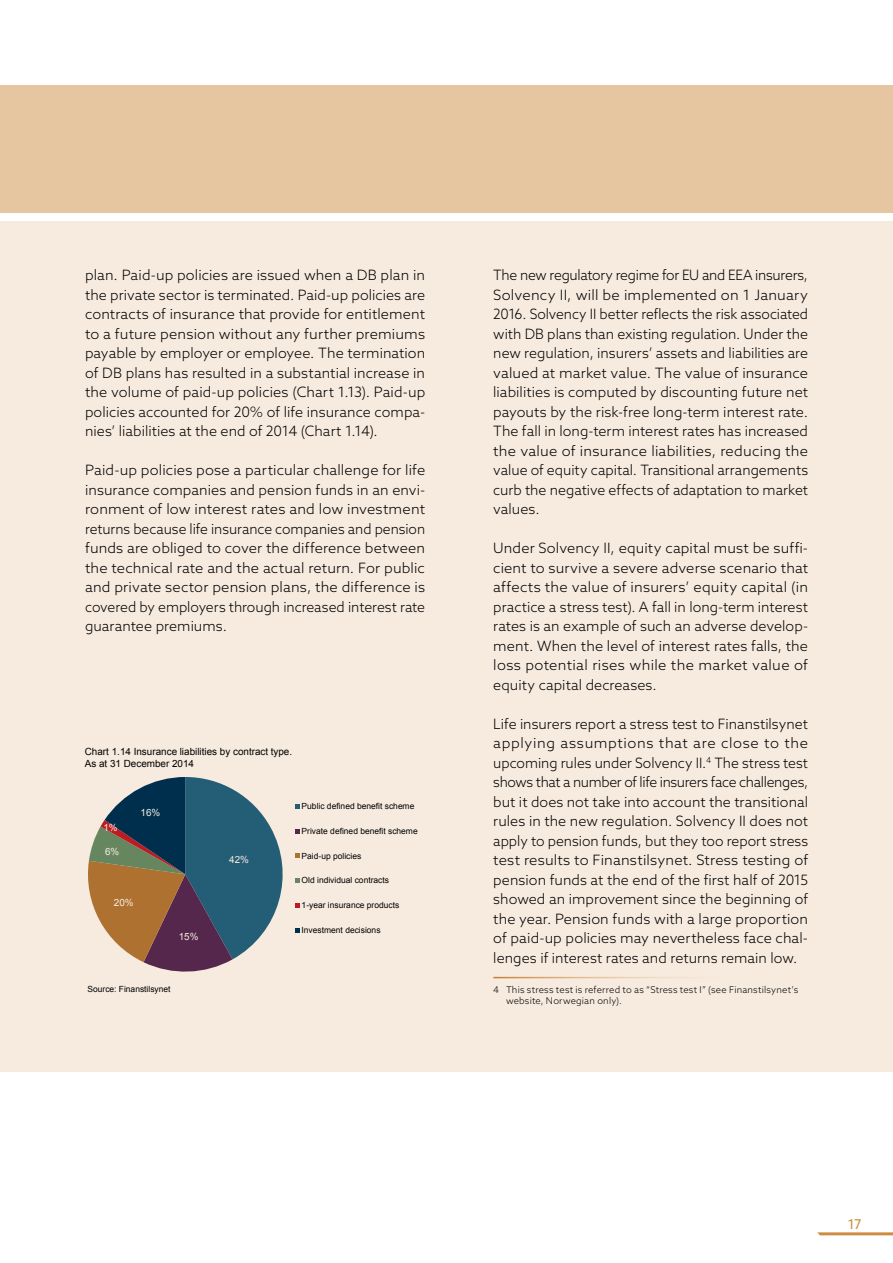
<style>
.page{position:relative;width:893px;height:1263px;background:#fff}
.page>*{position:absolute;margin:0;border:0;box-sizing:border-box;transform-origin:0 0}
.t1{font:300 14.25px/19.5px "Azo Sans";letter-spacing:.005em;color:#000;text-align:justify}
.t2{font:13.5px "Azo Sans";color:#cd8c41}
.t3{font:9.9px/11.4px "Arial";color:#000}
.t4{font:9.9px "Arial";color:#fff}
.t5{font:300 9.3px/10.8px "Azo Sans";letter-spacing:.02em;color:#000}
.t6{font:8.4px "Arial";color:#000}
</style>
<div class="page">
<svg style="left:817px;top:1232px;width:76px;height:3px"></svg>
<div style="left:0;top:85px;width:893px;height:128px;background:#e6c6a0"></div>
<div style="left:0;top:221px;width:893px;height:850px;background:#f7ebdf"></div>
<svg style="left:88px;top:777px;width:212px;height:195px"></svg>
<hr style="left:0;top:723px;width:1px;height:320px;background:#fff">
<hr style="left:493px;top:977px;width:255px;height:1px;background:#fff">
<p class="t1" style="left:85px;top:265px;width:342px">plan. Paid-up policies are issued when a DB plan in the private sector is terminated. Paid-up policies are contracts of insurance that provide for entitlement to a future pension without any further premiums payable by employer or employee. The termination of DB plans has resulted in a substantial increase in the volume of paid-up policies (Chart 1.13). Paid-up policies accounted for 20% of life insurance compa&shy;nies’ liabilities at the end of 2014 (Chart 1.14).</p>
<p class="t1" style="left:85px;top:460px;width:342px">Paid-up policies pose a particular challenge for life insurance companies and pension funds in an envi&shy;ronment of low interest rates and low investment returns because life insurance companies and pension funds are obliged to cover the difference between the technical rate and the actual return. For public and private sector pension plans, the difference is covered by employers through increased interest rate guarantee premiums.</p>
<p class="t3" style="left:85px;top:746px;width:209px">Chart 1.14 Insurance liabilities by contract type.<br>As at 31 December 2014</p>
<p class="t4" style="left:103px;top:821px;width:16px">1%</p>
<p class="t4" style="left:105px;top:845px;width:16px">6%</p>
<p class="t4" style="left:141px;top:806px;width:21px">16%</p>
<p class="t4" style="left:114px;top:896px;width:21px">20%</p>
<p class="t4" style="left:179px;top:930px;width:21px">15%</p>
<p class="t4" style="left:229px;top:853px;width:21px">42%</p>
<p class="t6" style="left:302px;top:801px;width:114px">Public defined benefit scheme</p>
<p class="t6" style="left:302px;top:825px;width:118px">Private defined benefit scheme</p>
<p class="t6" style="left:302px;top:850px;width:61px">Paid-up policies</p>
<p class="t6" style="left:302px;top:875px;width:89px">Old individual contracts</p>
<p class="t6" style="left:302px;top:900px;width:99px">1-year insurance products</p>
<p class="t6" style="left:302px;top:924px;width:80px">Investment decisions</p>
<p class="t6" style="left:87px;top:983px;width:85px">Source: Finanstilsynet</p>
<p class="t1" style="left:493px;top:265px;width:316px">The new regulatory regime for EU and EEA insurers, Solvency II, will be implemented on 1 January 2016. Solvency II better reflects the risk associated with DB plans than existing regulation. Under the new regulation, insurers’ assets and liabilities are valued at market value. The value of insurance liabilities is computed by discounting future net payouts by the risk-free long-term interest rate.<br>The fall in long-term interest rates has increased the value of insurance liabilities, reducing the value of equity capital. Transitional arrangements curb the negative effects of adaptation to market values.</p>
<p class="t1" style="left:493px;top:538px;width:316px">Under Solvency II, equity capital must be suffi&shy;cient to survive a severe adverse scenario that affects the value of insurers’ equity capital (in practice a stress test). A fall in long-term interest rates is an example of such an adverse develop&shy;ment. When the level of interest rates falls, the loss potential rises while the market value of equity capital decreases.</p>
<p class="t1" style="left:493px;top:714px;width:316px">Life insurers report a stress test to Finanstilsynet applying assumptions that are close to the upcoming rules under Solvency II.<sup>4</sup> The stress test shows that a number of life insurers face challenges, but it does not take into account the transitional rules in the new regulation. Solvency II does not apply to pension funds, but they too report stress test results to Finanstilsynet. Stress testing of pension funds at the end of the first half of 2015 showed an improvement since the beginning of the year. Pension funds with a large proportion of paid-up policies may nevertheless face chal&shy;lenges if interest rates and returns remain low.</p>
<p class="t5" style="left:506px;top:984px;width:294px;text-indent:-13px">4 This stress test is referred to as “Stress test I” (see Finanstilsynet’s website, Norwegian only).</p>
<p class="t2" style="left:848px;top:1215px;width:15px">17</p>
</div>
